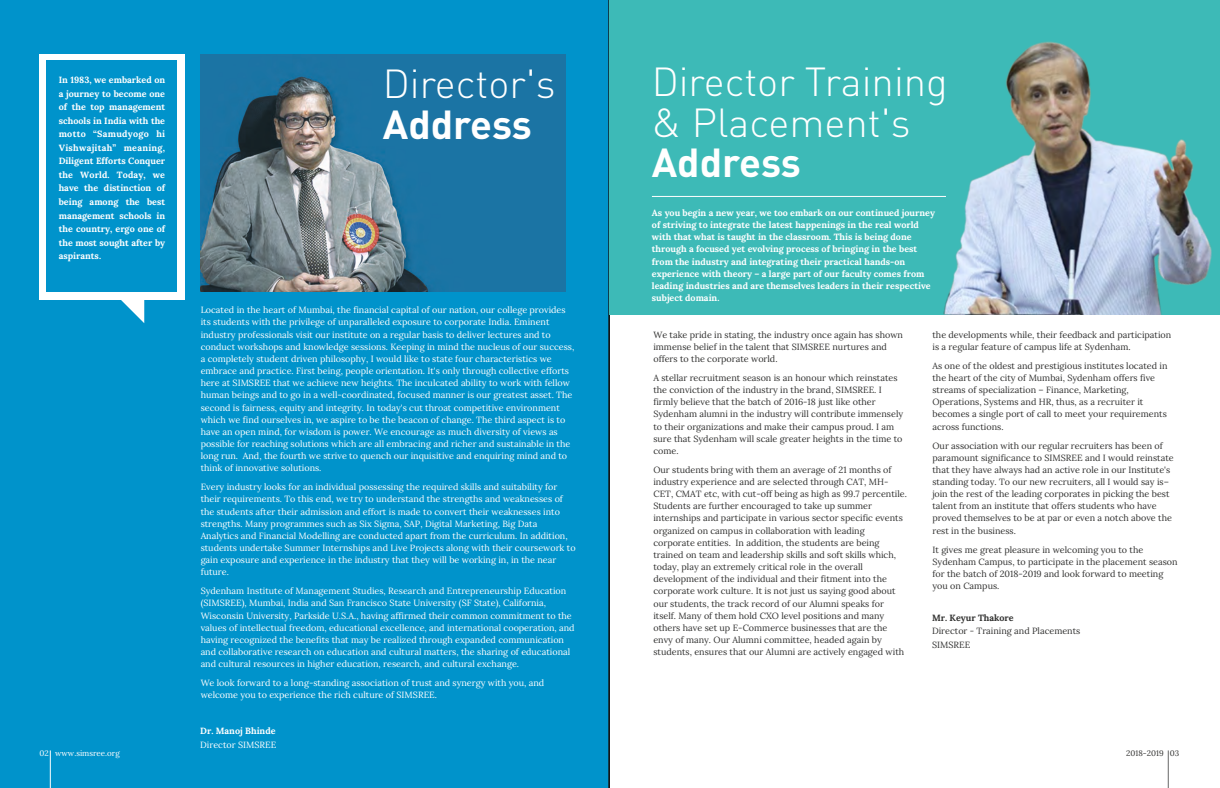
<style>
.page{position:relative;width:1220px;height:788px;background:#fff}
.page>*{position:absolute;margin:0;border:0;box-sizing:border-box;transform-origin:0 0}
.t1{font:300 40px/40.9px "DIN Pro";color:#fff}
.t2{font:700 40px "DIN Pro";color:#fff}
.t3{font:9px/12.1px "Lora";color:#fff}
.t4{font:9px/12.1px "Lora";color:#313130}
.t5{font:700 9px/13.5px "Lora";color:#fff;text-align:justify}
.t6{font:700 9px "Lora";color:#313130}
.t7{font:8px "Lora";color:#fff}
.t8{font:8px "Lora";color:#313130}
</style>
<div class="page">
<div style="left:0;top:0;width:609px;height:787px;background:#0093cb"></div>
<div style="left:39px;top:54px;width:145px;height:245px;background:#fff"></div>
<div style="left:46px;top:61px;width:130px;height:231px;background:#0093cb"></div>
<svg style="left:119px;top:299px;width:25px;height:24px"></svg>
<img style="left:201px;top:54px;width:364px;height:238px">
<div style="left:609px;top:0;width:611px;height:314px;background:#3dbab7"></div>
<hr style="left:1168px;top:750px;width:1px;height:37px;background:#676767">
<hr style="left:652px;top:196px;width:294px;height:1px;background:#fff">
<img style="left:943px;top:42px;width:269px;height:272px">
<hr style="left:50px;top:750px;width:1px;height:37px;background:#fff">
<p class="t5" style="left:59px;top:73px;width:108px">In 1983, we embarked on a journey to become one of the top management schools in India with the motto “Samudyogo hi Vishwajitah” meaning, Diligent Efforts Conquer the World. Today, we have the distinction of being among the best management schools in the country, ergo one of the most sought after by aspirants.</p>
<h1 class="t1" style="left:383px;top:67px;width:174px">Director's</h1>
<h1 class="t2" style="left:383px;top:108px;width:151px">Address</h1>
<p class="t7" style="left:40px;top:748px;width:82px">02 www.simsree.org</p>
<p class="t3" style="left:201px;top:304px;width:375px">Located in the heart of Mumbai, the financial capital of our nation, our college provides its students with the privilege of unparalleled exposure to corporate India. Eminent industry professionals visit our institute on a regular basis to deliver lectures and to conduct workshops and knowledge sessions. Keeping in mind the nucleus of our success, a completely student driven philosophy, I would like to state four characteristics we embrace and practice. First being, people orientation. It's only through collective efforts here at SIMSREE that we achieve new heights. The inculcated ability to work with fellow human beings and to go in a well-coordinated, focused manner is our greatest asset. The second is fairness, equity and integrity. In today's cut throat competitive environment which we find ourselves in, we aspire to be the beacon of change. The third aspect is to have an open mind, for wisdom is power. We encourage as much diversity of views as possible for reaching solutions which are all embracing and richer and sustainable in the long run. And, the fourth we strive to quench our inquisitive and enquiring mind and to think of innovative solutions.</p>
<p class="t3" style="left:201px;top:480px;width:376px">Every industry looks for an individual possessing the required skills and suitability for their requirements. To this end, we try to understand the strengths and weaknesses of the students after their admission and effort is made to convert their weaknesses into strengths. Many programmes such as Six Sigma, SAP, Digital Marketing, Big Data Analytics and Financial Modelling are conducted apart from the curriculum. In addition, students undertake Summer Internships and Live Projects along with their coursework to gain exposure and experience in the industry that they will be working in, in the near future.</p>
<p class="t3" style="left:201px;top:584px;width:375px">Sydenham Institute of Management Studies, Research and Entrepreneurship Education (SIMSREE), Mumbai, India and San Francisco State University (SF State), California, Wisconsin University, Parkside U.S.A., having affirmed their common commitment to the values of intellectual freedom, educational excellence, and international cooperation, and having recognized the benefits that may be realized through expanded communication and collaborative research on education and cultural matters, the sharing of educational and cultural resources in higher education, research, and cultural exchange.</p>
<p class="t3" style="left:201px;top:676px;width:345px">We look forward to a long-standing association of trust and synergy with you, and welcome you to experience the rich culture of SIMSREE.</p>
<p class="t5" style="left:200px;top:724px;width:77px">Dr. Manoj Bhinde</p>
<p class="t3" style="left:200px;top:738px;width:78px">Director SIMSREE</p>
<h1 class="t1" style="left:652px;top:64px;width:297px">Director Training &amp; Placement's</h1>
<h1 class="t2" style="left:652px;top:147px;width:151px">Address</h1>
<p class="t5" style="left:652px;top:206px;width:285px;line-height:12.2px;text-align:left">As you begin a new year, we too embark on our continued journey of striving to integrate the latest happenings in the real world with that what is taught in the classroom. This is being done through a focused yet evolving process of bringing in the best from the industry and integrating their practical hands-on experience with theory – a large part of our faculty comes from leading industries and are themselves leaders in their respective subject domain.</p>
<p class="t4" style="left:653px;top:328px;width:251px">We take pride in stating, the industry once again has shown immense belief in the talent that SIMSREE nurtures and offers to the corporate world.</p>
<p class="t4" style="left:653px;top:371px;width:251px">A stellar recruitment season is an honour which reinstates the conviction of the industry in the brand, SIMSREE. I firmly believe that the batch of 2016-18 just like other Sydenham alumni in the industry will contribute immensely to their organizations and make their campus proud. I am sure that Sydenham will scale greater heights in the time to come.</p>
<p class="t4" style="left:653px;top:463px;width:255px">Our students bring with them an average of 21 months of industry experience and are selected through CAT, MH-CET, CMAT etc, with cut-off being as high as 99.7 percentile.<br>Students are further encouraged to take up summer internships and participate in various sector specific events organized on campus in collaboration with leading corporate entities. In addition, the students are being trained on team and leadership skills and soft skills which, today, play an extremely critical role in the overall development of the individual and their fitment into the corporate work culture. It is not just us saying good about our students, the track record of our Alumni speaks for itself. Many of them hold CXO level positions and many others have set up E-Commerce businesses that are the envy of many. Our Alumni committee, headed again by students, ensures that our Alumni are actively engaged with</p>
<p class="t4" style="left:932px;top:328px;width:240px">the developments while, their feedback and participation is a regular feature of campus life at Sydenham.</p>
<p class="t4" style="left:932px;top:359px;width:236px">As one of the oldest and prestigious institutes located in the heart of the city of Mumbai, Sydenham offers five streams of specialization – Finance, Marketing, Operations, Systems and HR, thus, as a recruiter it becomes a single port of call to meet your requirements across functions.</p>
<p class="t4" style="left:932px;top:439px;width:243px">Our association with our regular recruiters has been of paramount significance to SIMSREE and I would reinstate that they have always had an active role in our Institute's standing today. To our new recruiters, all I would say is– join the rest of the leading corporates in picking the best talent from an institute that offers students who have proved themselves to be at par or even a notch above the rest in the business.</p>
<p class="t4" style="left:932px;top:543px;width:247px">It gives me great pleasure in welcoming you to the Sydenham Campus, to participate in the placement season for the batch of 2018-2019 and look forward to meeting you on Campus.</p>
<p class="t6" style="left:932px;top:611px;width:83px">Mr. Keyur Thakore</p>
<p class="t4" style="left:932px;top:624px;width:150px;line-height:13.5px">Director - Training and Placements<br>SIMSREE</p>
<p class="t8" style="left:1126px;top:747px;width:55px">2018-2019 03</p>
</div>
